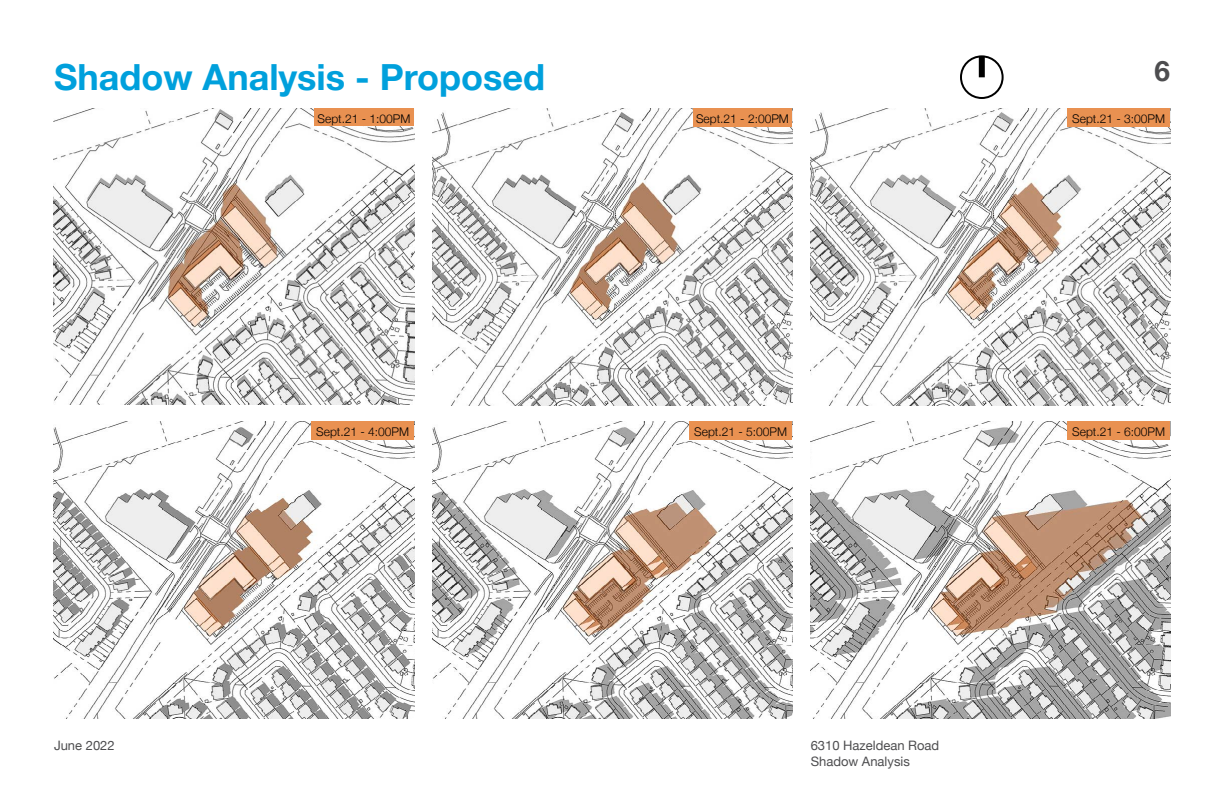
<style>
.page{position:relative;width:1224px;height:792px;background:#fff}
.page>*{position:absolute;margin:0;border:0;box-sizing:border-box;transform-origin:0 0}
.t1{font:700 36px "Helvetica Neue";color:#00a0dc}
.t2{font:700 28px "Helvetica Neue";color:#4d4d4f}
.t3{font:13px/15.6px "Helvetica Neue";color:#4d4d4f}
.t4{font:300 12px "Helvetica Neue";color:#000}
</style>
<div class="page">
<img style="left:432px;top:421px;width:360px;height:297px">
<img style="left:810px;top:421px;width:360px;height:297px">
<img style="left:432px;top:108px;width:360px;height:297px">
<img style="left:810px;top:108px;width:360px;height:297px">
<img style="left:54px;top:108px;width:360px;height:297px">
<img style="left:54px;top:421px;width:360px;height:297px">
<div style="left:689px;top:421px;width:103px;height:19px;background:#e99151"></div>
<div style="left:1067px;top:421px;width:103px;height:19px;background:#e99151"></div>
<div style="left:314px;top:108px;width:100px;height:18px;background:#e99151"></div>
<div style="left:693px;top:108px;width:99px;height:18px;background:#e99151"></div>
<div style="left:1067px;top:108px;width:103px;height:18px;background:#e99151"></div>
<div style="left:311px;top:421px;width:103px;height:19px;background:#e99151"></div>
<div style="left:960px;top:55px;width:44px;height:44px;border:2px solid #000;border-radius:50%"></div>
<div style="left:979px;top:56px;width:6px;height:21px;background:#000"></div>
<h1 class="t1" style="left:54px;top:63px;width:493px">Shadow Analysis - Proposed</h1>
<h2 class="t2" style="left:1154px;top:61px;width:17px">6</h2>
<p class="t4" style="left:318px;top:114px;width:94px">Sept.21 - 1:00PM</p>
<p class="t4" style="left:696px;top:114px;width:94px">Sept.21 - 2:00PM</p>
<p class="t4" style="left:1072px;top:114px;width:94px">Sept.21 - 3:00PM</p>
<p class="t4" style="left:316px;top:428px;width:94px">Sept.21 - 4:00PM</p>
<p class="t4" style="left:694px;top:428px;width:94px">Sept.21 - 5:00PM</p>
<p class="t4" style="left:1072px;top:428px;width:94px">Sept.21 - 6:00PM</p>
<p class="t3" style="left:54px;top:739px;width:62px">June 2022</p>
<p class="t3" style="left:811px;top:739px;width:130px">6310 Hazeldean Road<br>Shadow Analysis</p>
</div>
